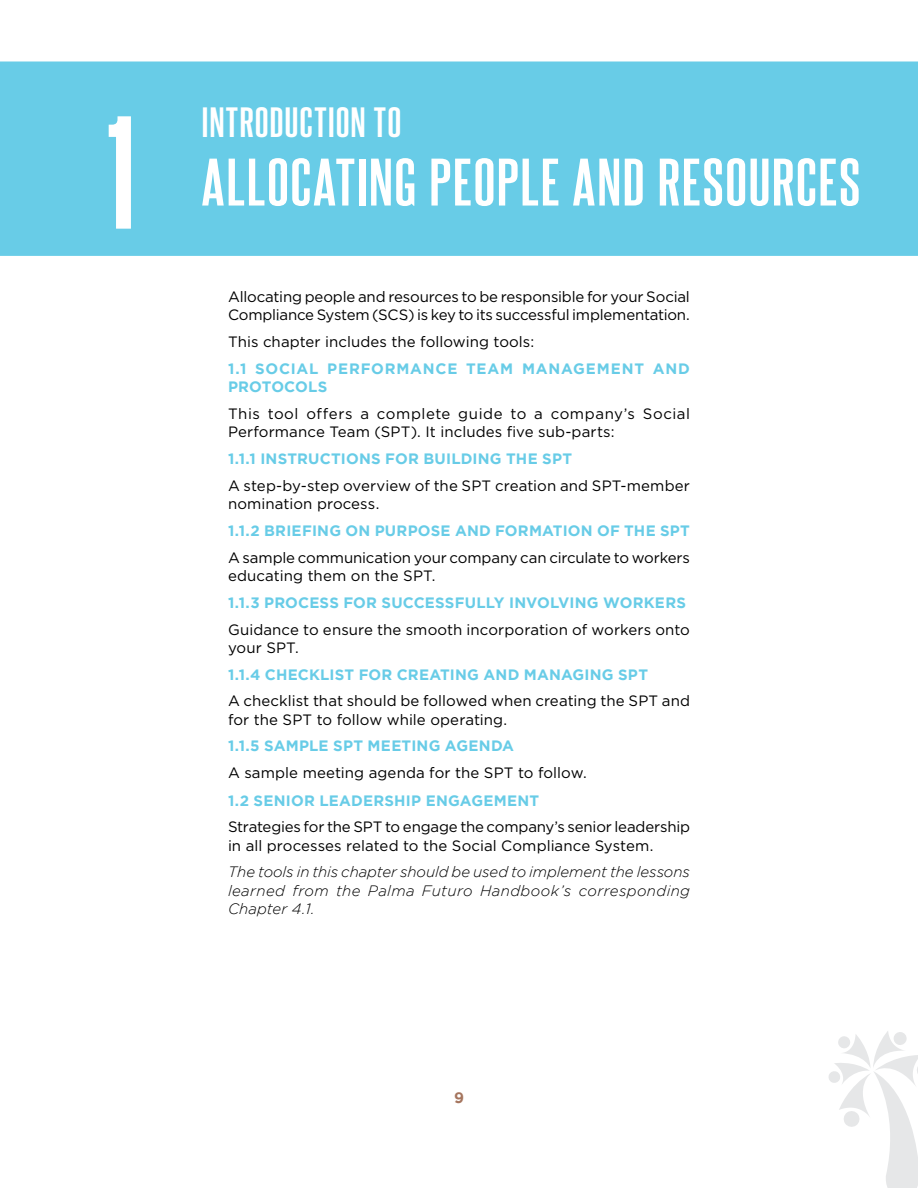
<style>
.page{position:relative;width:918px;height:1188px;background:#fff}
.page>*{position:absolute;margin:0;border:0;box-sizing:border-box;transform-origin:0 0}
.t1{font:700 136.5px "Steelfish Rg";color:#fff;scale:1.2 1}
.t2{font:700 57px "Steelfish Rg";letter-spacing:.02em;color:#fff;scale:1.2 1}
.t3{font:700 36px "Steelfish Rg";letter-spacing:.02em;color:#fff;scale:1.2 1}
.t4{font:15px/18px "Gotham";color:#000}
.t5{font:700 15px "Gotham";letter-spacing:.015em;color:#68cce7}
.t6{font:italic 300 15px/18px "Gotham";letter-spacing:.025em;color:#000;text-align:justify}
.t7{font:15px/18px "Gotham";letter-spacing:.02em;color:#000}
.t8{font:700 15px/18px "Gotham";letter-spacing:.05em;color:#68cce7}
.t9{font:700 15px "Gotham";color:#a5755e}
</style>
<div class="page">
<div style="left:0;top:62px;width:918px;height:194px;background:#68cce7"></div>
<svg style="left:829px;top:1031px;width:89px;height:157px"></svg>
<h1 class="t1" style="left:106px;top:75px;width:27px">1</h1>
<h3 class="t3" style="left:201px;top:97px;width:168px">INTRODUCTION TO</h3>
<h2 class="t2" style="left:201px;top:141px;width:551px">ALLOCATING PEOPLE AND RESOURCES</h2>
<p class="t4" style="left:228px;top:287px;width:463px">Allocating people and resources to be responsible for your Social<br>Compliance System (SCS) is key to its successful implementation.</p>
<p class="t4" style="left:228px;top:332px;width:308px">This chapter includes the following tools:</p>
<p class="t8" style="left:228px;top:359px;width:464px">1.1 SOCIAL PERFORMANCE TEAM MANAGEMENT AND<br>PROTOCOLS</p>
<p class="t7" style="left:228px;top:404px;width:464px">This tool offers a complete guide to a company’s Social<br>Performance Team (SPT). It includes five sub-parts:</p>
<p class="t5" style="left:228px;top:450px;width:346px">1.1.1 INSTRUCTIONS FOR BUILDING THE SPT</p>
<p class="t4" style="left:228px;top:476px;width:463px">A step-by-step overview of the SPT creation and SPT-member nomination process.</p>
<p class="t5" style="left:228px;top:522px;width:464px">1.1.2 BRIEFING ON PURPOSE AND FORMATION OF THE SPT</p>
<p class="t4" style="left:228px;top:548px;width:463px">A sample communication your company can circulate to workers educating them on the SPT.</p>
<p class="t5" style="left:228px;top:594px;width:459px">1.1.3 PROCESS FOR SUCCESSFULLY INVOLVING WORKERS</p>
<p class="t4" style="left:228px;top:620px;width:463px">Guidance to ensure the smooth incorporation of workers onto your SPT.</p>
<p class="t5" style="left:228px;top:666px;width:422px">1.1.4 CHECKLIST FOR CREATING AND MANAGING SPT</p>
<p class="t4" style="left:228px;top:692px;width:464px">A checklist that should be followed when creating the SPT and for the SPT to follow while operating.</p>
<p class="t5" style="left:228px;top:738px;width:288px">1.1.5 SAMPLE SPT MEETING AGENDA</p>
<p class="t4" style="left:228px;top:764px;width:360px">A sample meeting agenda for the SPT to follow.</p>
<p class="t5" style="left:228px;top:792px;width:313px">1.2 SENIOR LEADERSHIP ENGAGEMENT</p>
<p class="t4" style="left:228px;top:818px;width:464px">Strategies for the SPT to engage the company’s senior leadership in all processes related to the Social Compliance System.</p>
<p class="t6" style="left:228px;top:863px;width:464px">The tools in this chapter should be used to implement the lessons learned from the Palma Futuro Handbook’s corresponding Chapter 4.1.</p>
<p class="t9" style="left:454px;top:1089px;width:11px">9</p>
</div>
